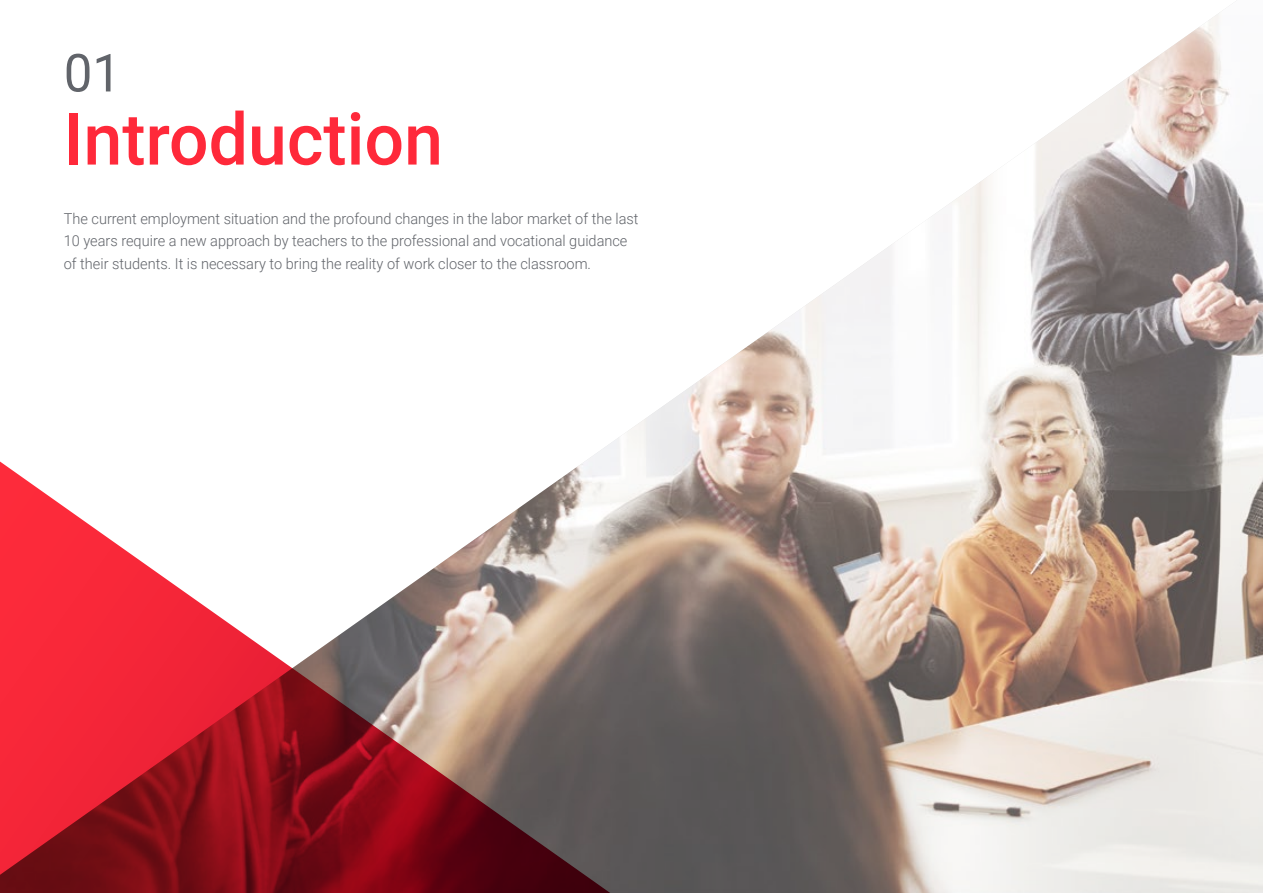
<style>
.page{position:relative;width:1263px;height:893px;background:#fff}
.page>*{position:absolute;margin:0;border:0;box-sizing:border-box;transform-origin:0 0}
.t1{font:500 72px "Roboto";color:#ff293a}
.t2{font:52.5px "Roboto";color:#61646a}
.t3{font:300 15px/22.5px "Roboto";color:#61646a}
</style>
<div class="page">
<img style="left:607px;top:12px;width:656px;height:881px">
<svg style="left:0;top:446px;width:640px;height:447px"></svg>
<h2 class="t2" style="left:64px;top:36px;width:59px">01</h2>
<h1 class="t1" style="left:64px;top:89px;width:381px">Introduction</h1>
<p class="t3" style="left:64px;top:207px;width:576px">The current employment situation and the profound changes in the labor market of the last<br>10 years require a new approach by teachers to the professional and vocational guidance of their students. It is necessary to bring the reality of work closer to the classroom.</p>
</div>
